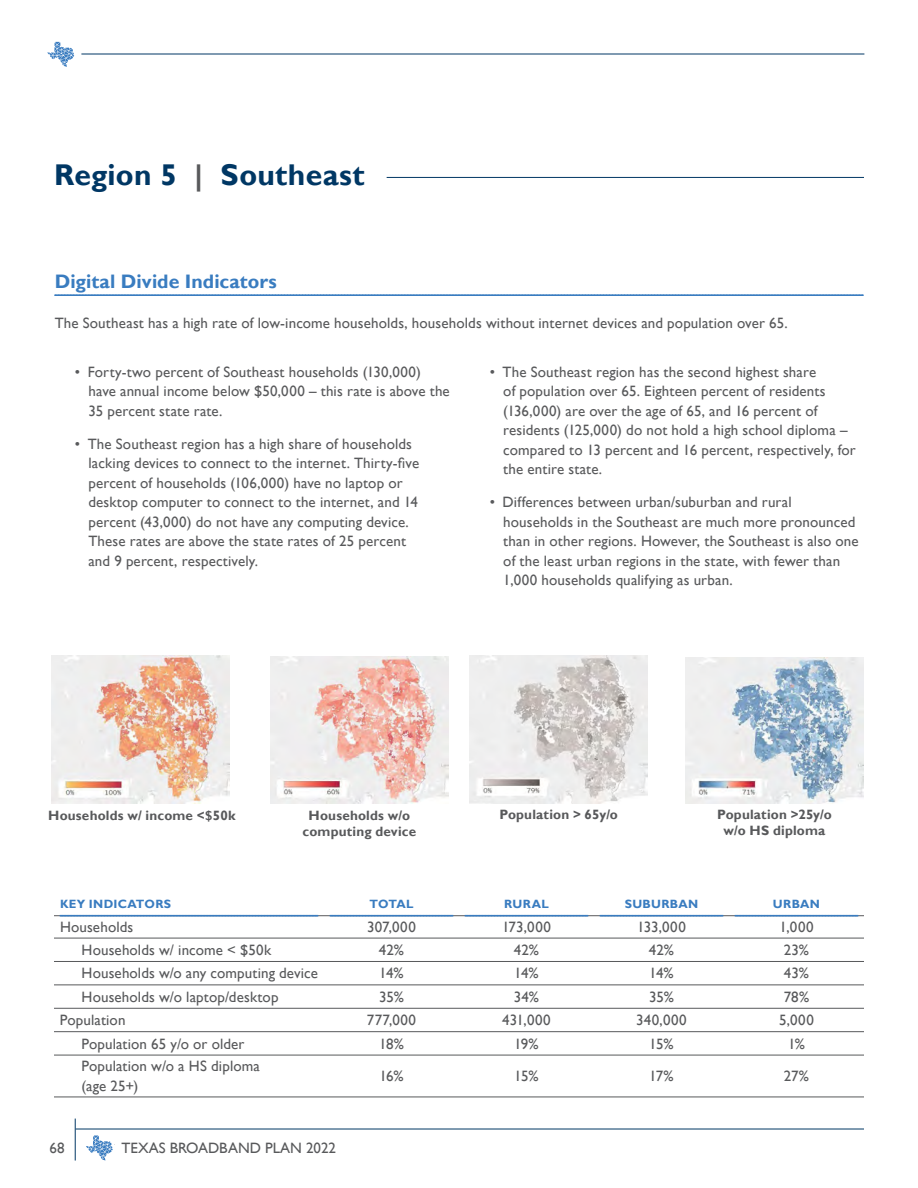
<style>
.page{position:relative;width:918px;height:1188px;background:#fff}
.page>*{position:absolute;margin:0;border:0;box-sizing:border-box;transform-origin:0 0}
.t1{font:700 30px "Gill Sans";letter-spacing:.01em;color:#003764}
.paragraphic_titles{font:700 19.5px "Gill Sans";letter-spacing:.005em;color:#397cc0}
.body{font:15px/19.5px "Gill Sans";letter-spacing:.01em;color:#58595b}
.Image_titles{font:700 13.5px/16.5px "Gill Sans";letter-spacing:.015em;color:#58595b;text-align:center}
.table_col__titles{font:700 12px "Gill Sans";letter-spacing:.025em;color:#397cc0}
.s1{color:#58595b}
</style>
<div class="page">
<hr style="left:81px;top:54px;width:783px;height:1px;background:#003764">
<svg style="left:48px;top:42px;width:26px;height:25px"></svg>
<hr style="left:76px;top:1129px;width:788px;height:1px;background:#003764">
<hr style="left:75px;top:1119px;width:1px;height:42px;background:#003764">
<svg style="left:86px;top:1136px;width:27px;height:25px"></svg>
<img style="left:52px;top:656px;width:177px;height:148px">
<img style="left:270px;top:656px;width:178px;height:148px">
<img style="left:470px;top:656px;width:177px;height:148px">
<img style="left:685px;top:657px;width:179px;height:147px">
<svg style="left:55px;top:294px;width:808px;height:2px;background:#5890c9"></svg>
<hr style="left:54px;top:915px;width:270px;height:1px;background:#58595b">
<hr style="left:324px;top:915px;width:135px;height:1px;background:#58595b">
<hr style="left:459px;top:915px;width:135px;height:1px;background:#58595b">
<hr style="left:594px;top:915px;width:135px;height:1px;background:#58595b">
<hr style="left:729px;top:915px;width:135px;height:1px;background:#58595b">
<hr style="left:54px;top:938px;width:270px;height:1px;background:#58595b">
<hr style="left:324px;top:938px;width:135px;height:1px;background:#58595b">
<hr style="left:459px;top:938px;width:135px;height:1px;background:#58595b">
<hr style="left:594px;top:938px;width:135px;height:1px;background:#58595b">
<hr style="left:729px;top:938px;width:135px;height:1px;background:#58595b">
<hr style="left:54px;top:961px;width:270px;height:1px;background:#58595b">
<hr style="left:324px;top:961px;width:135px;height:1px;background:#58595b">
<hr style="left:459px;top:961px;width:135px;height:1px;background:#58595b">
<hr style="left:594px;top:961px;width:135px;height:1px;background:#58595b">
<hr style="left:729px;top:961px;width:135px;height:1px;background:#58595b">
<hr style="left:54px;top:985px;width:270px;height:1px;background:#58595b">
<hr style="left:324px;top:985px;width:135px;height:1px;background:#58595b">
<hr style="left:459px;top:985px;width:135px;height:1px;background:#58595b">
<hr style="left:594px;top:985px;width:135px;height:1px;background:#58595b">
<hr style="left:729px;top:985px;width:135px;height:1px;background:#58595b">
<hr style="left:54px;top:1008px;width:270px;height:1px;background:#58595b">
<hr style="left:324px;top:1008px;width:135px;height:1px;background:#58595b">
<hr style="left:459px;top:1008px;width:135px;height:1px;background:#58595b">
<hr style="left:594px;top:1008px;width:135px;height:1px;background:#58595b">
<hr style="left:729px;top:1008px;width:135px;height:1px;background:#58595b">
<hr style="left:54px;top:1031px;width:270px;height:1px;background:#58595b">
<hr style="left:324px;top:1031px;width:135px;height:1px;background:#58595b">
<hr style="left:459px;top:1031px;width:135px;height:1px;background:#58595b">
<hr style="left:594px;top:1031px;width:135px;height:1px;background:#58595b">
<hr style="left:729px;top:1031px;width:135px;height:1px;background:#58595b">
<hr style="left:54px;top:1055px;width:270px;height:1px;background:#58595b">
<hr style="left:324px;top:1055px;width:135px;height:1px;background:#58595b">
<hr style="left:459px;top:1055px;width:135px;height:1px;background:#58595b">
<hr style="left:594px;top:1055px;width:135px;height:1px;background:#58595b">
<hr style="left:729px;top:1055px;width:135px;height:1px;background:#58595b">
<hr style="left:54px;top:1097px;width:270px;height:1px;background:#58595b">
<hr style="left:324px;top:1097px;width:135px;height:1px;background:#58595b">
<hr style="left:459px;top:1097px;width:135px;height:1px;background:#58595b">
<hr style="left:594px;top:1097px;width:135px;height:1px;background:#58595b">
<hr style="left:729px;top:1097px;width:135px;height:1px;background:#58595b">
<svg style="left:60px;top:915px;width:258px;height:2px"></svg>
<svg style="left:330px;top:915px;width:124px;height:1px"></svg>
<svg style="left:465px;top:915px;width:124px;height:1px"></svg>
<svg style="left:600px;top:915px;width:124px;height:1px"></svg>
<svg style="left:735px;top:915px;width:124px;height:1px"></svg>
<hr style="left:387px;top:177px;width:477px;height:1px;background:#003764">
<h1 class="t1" style="left:54px;top:157px;width:312px">Region 5 <span class="s1">|</span> Southeast</h1>
<h3 class="paragraphic_titles" style="left:55px;top:269px;width:223px">Digital Divide Indicators</h3>
<p class="body" style="left:55px;top:314px;width:735px">The Southeast has a high rate of low-income households, households without internet devices and population over 65.</p>
<p class="body" style="left:88px;top:362px;width:363px;text-indent:-14px">• Forty-two percent of Southeast households (130,000) have annual income below $50,000 – this rate is above the<br>35 percent state rate.</p>
<p class="body" style="left:88px;top:434px;width:332px;text-indent:-14px">• The Southeast region has a high share of households lacking devices to connect to the internet. Thirty-five percent of households (106,000) have no laptop or desktop computer to connect to the internet, and 14 percent (43,000) do not have any computing device.<br>These rates are above the state rates of 25 percent and 9 percent, respectively.</p>
<p class="body" style="left:503px;top:362px;width:354px;text-indent:-14px">• The Southeast region has the second highest share<br>of population over 65. Eighteen percent of residents (136,000) are over the age of 65, and 16 percent of residents (125,000) do not hold a high school diploma – compared to 13 percent and 16 percent, respectively, for the entire state.</p>
<p class="body" style="left:503px;top:493px;width:357px;text-indent:-14px">• Differences between urban/suburban and rural households in the Southeast are much more pronounced than in other regions. However, the Southeast is also one of the least urban regions in the state, with fewer than 1,000 households qualifying as urban.</p>
<p class="Image_titles" style="left:48px;top:807px;width:189px">Households w/ income &lt;$50k</p>
<p class="Image_titles" style="left:309px;top:807px;width:103px">Households w/o</p>
<p class="Image_titles" style="left:499px;top:806px;width:120px">Population &gt; 65y/o</p>
<p class="Image_titles" style="left:302px;top:824px;width:115px">computing device</p>
<p class="Image_titles" style="left:717px;top:806px;width:116px">Population &gt;25y/o w/o HS diploma</p>
<p class="table_col__titles" style="left:60px;top:897px;width:113px">KEY INDICATORS</p>
<p class="table_col__titles" style="left:369px;top:897px;width:46px">TOTAL</p>
<p class="table_col__titles" style="left:504px;top:897px;width:46px">RURAL</p>
<p class="table_col__titles" style="left:625px;top:897px;width:75px">SUBURBAN</p>
<p class="table_col__titles" style="left:773px;top:897px;width:49px">URBAN</p>
<p class="body" style="left:60px;top:918px;width:75px">Households</p>
<p class="body" style="left:367px;top:918px;width:50px">307,000</p>
<p class="body" style="left:502px;top:918px;width:50px">173,000</p>
<p class="body" style="left:637px;top:918px;width:50px">133,000</p>
<p class="body" style="left:779px;top:918px;width:36px">1,000</p>
<p class="body" style="left:82px;top:940px;width:191px">Households w/ income &lt; $50k</p>
<p class="body" style="left:379px;top:940px;width:27px">42%</p>
<p class="body" style="left:514px;top:940px;width:27px">42%</p>
<p class="body" style="left:649px;top:940px;width:27px">42%</p>
<p class="body" style="left:784px;top:940px;width:27px">23%</p>
<p class="body" style="left:82px;top:964px;width:238px">Households w/o any computing device</p>
<p class="body" style="left:379px;top:964px;width:26px">14%</p>
<p class="body" style="left:514px;top:964px;width:26px">14%</p>
<p class="body" style="left:649px;top:964px;width:26px">14%</p>
<p class="body" style="left:784px;top:964px;width:27px">43%</p>
<p class="body" style="left:82px;top:987px;width:199px">Households w/o laptop/desktop</p>
<p class="body" style="left:379px;top:987px;width:26px">35%</p>
<p class="body" style="left:514px;top:987px;width:27px">34%</p>
<p class="body" style="left:649px;top:987px;width:26px">35%</p>
<p class="body" style="left:784px;top:987px;width:27px">78%</p>
<p class="body" style="left:60px;top:1011px;width:67px">Population</p>
<p class="body" style="left:367px;top:1011px;width:51px">777,000</p>
<p class="body" style="left:502px;top:1011px;width:50px">431,000</p>
<p class="body" style="left:636px;top:1011px;width:52px">340,000</p>
<p class="body" style="left:779px;top:1011px;width:36px">5,000</p>
<p class="body" style="left:82px;top:1034px;width:165px">Population 65 y/o or older</p>
<p class="body" style="left:379px;top:1034px;width:26px">18%</p>
<p class="body" style="left:514px;top:1034px;width:26px">19%</p>
<p class="body" style="left:649px;top:1034px;width:26px">15%</p>
<p class="body" style="left:788px;top:1034px;width:18px">1%</p>
<p class="body" style="left:82px;top:1057px;width:180px">Population w/o a HS diploma (age 25+)</p>
<p class="body" style="left:379px;top:1067px;width:26px">16%</p>
<p class="body" style="left:514px;top:1067px;width:26px">15%</p>
<p class="body" style="left:649px;top:1067px;width:26px">17%</p>
<p class="body" style="left:784px;top:1067px;width:27px">27%</p>
<p class="body" style="left:50px;top:1138px;width:16px">68</p>
<p class="body" style="left:122px;top:1138px;width:216px">TEXAS BROADBAND PLAN 2022</p>
</div>
